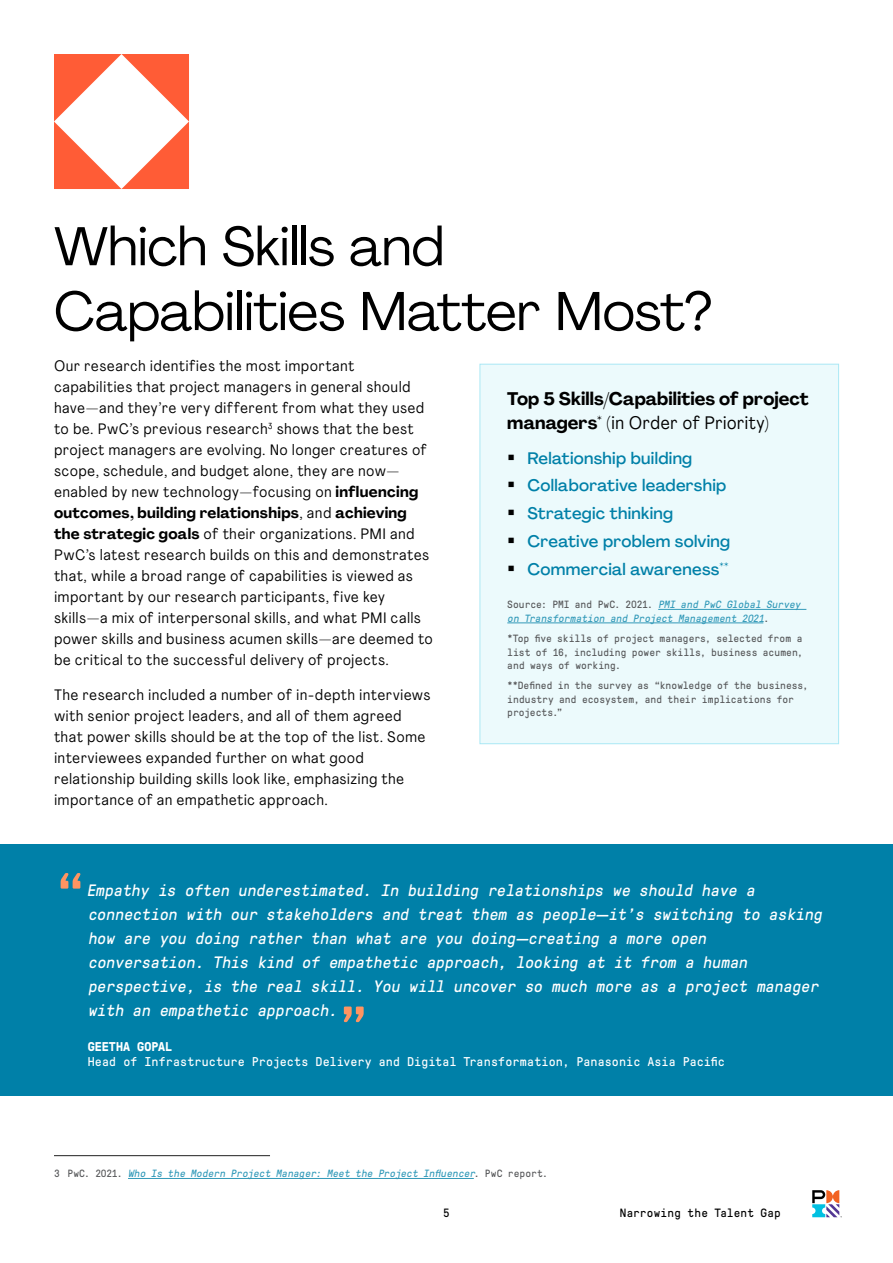
<style>
.page{position:relative;width:893px;height:1263px;background:#fff}
.page>*{position:absolute;margin:0;border:0;box-sizing:border-box;transform-origin:0 0}
.t1{font:60px "GT Pressura Mono";color:#ff9461}
.t2{font:54px/64.8px "Agrandir";letter-spacing:-.005em;color:#000}
.t3{font:700 18px "Agrandir";color:#000}
.t4{font:18px "Agrandir Text";color:#000}
.t5{font:italic 16.5px/24px "GT Pressura Mono";color:#fff}
.t6{font:500 16.5px "Agrandir";letter-spacing:.015em;color:#0080a8}
.t7{font:15px/21px "Agrandir Text";letter-spacing:.02em;color:#000}
.t8{font:700 15px "Agrandir";letter-spacing:.02em;color:#000}
.t9{font:12.75px "GT Pressura Mono";letter-spacing:.01em;color:#fff}
.t10{font:700 12.75px "GT Pressura Mono";letter-spacing:.005em;color:#fff}
.t11{font:12px "GT Pressura Mono";letter-spacing:.02em;color:#000}
.t12{font:10.5px/13.5px "GT Pressura Mono";letter-spacing:.005em;color:#58595b;text-align:justify}
.t13{font:italic 10.5px/13.5px "GT Pressura Mono";color:#339ab9}
.s1{font-family:"Agrandir";font-weight:700}
.s2{font-family:"Agrandir Text";font-weight:400}
.s3{color:#000}
.s4{font-style:normal;color:#58595b}
</style>
<div class="page">
<svg style="left:812px;top:1190px;width:30px;height:27px"></svg>
<hr style="left:54px;top:1155px;width:216px;height:1px;background:#212121">
<hr style="left:128px;top:1178px;width:346px;height:1px;background:#339ab9">
<div style="left:480px;top:364px;width:359px;height:380px;background:#ecfafc"></div>
<hr style="left:658px;top:609px;width:148px;height:1px;background:#339ab9">
<hr style="left:507px;top:623px;width:256px;height:1px;background:#339ab9">
<div style="left:480px;top:364px;width:359px;height:380px;border:1px solid #abe8f5"></div>
<svg style="left:54px;top:54px;width:135px;height:135px"></svg>
<div style="left:0;top:845px;width:893px;height:251px;background:#0080a8"></div>
<h2 class="t2" style="left:54px;top:213px;width:660px">Which Skills and<br>Capabilities Matter Most?</h2>
<p class="t7" style="left:54px;top:355px;width:375px">Our research identifies the most important capabilities that project managers in general should have—and they’re very different from what they used to be. PwC’s previous research<sup>3</sup> shows that the best project managers are evolving. No longer creatures of scope, schedule, and budget alone, they are now— enabled by new technology—focusing on <span class="s1">influencing</span></p>
<p class="t8" style="left:54px;top:504px;width:354px">outcomes, building relationships<span class="s2">, and</span> achieving</p>
<p class="t7" style="left:54px;top:523px;width:380px"><span class="s1">the strategic goals</span> of their organizations. PMI and PwC’s latest research builds on this and demonstrates that, while a broad range of capabilities is viewed as important by our research participants, five key skills—a mix of interpersonal skills, and what PMI calls power skills and business acumen skills—are deemed to be critical to the successful delivery of projects.</p>
<p class="t7" style="left:54px;top:684px;width:378px">The research included a number of in-depth interviews with senior project leaders, and all of them agreed that power skills should be at the top of the list. Some interviewees expanded further on what good relationship building skills look like, emphasizing the importance of an empathetic approach.</p>
<p class="t3" style="left:507px;top:388px;width:303px">Top 5 Skills/Capabilities of project</p>
<p class="t4" style="left:507px;top:412px;width:263px"><span class="s1">managers</span><sup>*</sup> (in Order of Priority)</p>
<p class="t6" style="left:507px;top:448px;width:186px"><span class="s3">▪</span> Relationship building</p>
<p class="t6" style="left:507px;top:475px;width:221px"><span class="s3">▪</span> Collaborative leadership</p>
<p class="t6" style="left:507px;top:503px;width:167px"><span class="s3">▪</span> Strategic thinking</p>
<p class="t6" style="left:507px;top:531px;width:224px"><span class="s3">▪</span> Creative problem solving</p>
<p class="t6" style="left:507px;top:559px;width:223px"><span class="s3">▪</span> Commercial awareness<sup>**</sup></p>
<p class="t13" style="left:507px;top:598px;width:297px"><span class="s4">Source: PMI and PwC. 2021.</span> PMI and PwC Global Survey on Transformation and Project Management 2021<span class="s4">.</span></p>
<p class="t12" style="left:507px;top:632px;width:297px">*Top five skills of project managers, selected from a list of 16, including power skills, business acumen, and ways of working.</p>
<p class="t12" style="left:507px;top:679px;width:303px;text-align:left">**Defined in the survey as “knowledge of the business, industry and ecosystem, and their implications for projects.”</p>
<h1 class="t1" style="left:54px;top:863px;width:34px">“</h1>
<p class="t5" style="left:86px;top:878px;width:740px">Empathy is often underestimated. In building relationships we should have a connection with our stakeholders and treat them as people—it’s switching to asking how are you doing rather than what are you doing—creating a more open conversation. This kind of empathetic approach, looking at it from a human perspective, is the real skill. You will uncover so much more as a project manager with an empathetic approach.</p>
<p class="t10" style="left:88px;top:1039px;width:86px">GEETHA GOPAL</p>
<h1 class="t1" style="left:337px;top:996px;width:34px">”</h1>
<p class="t9" style="left:88px;top:1055px;width:638px">Head of Infrastructure Projects Delivery and Digital Transformation, Panasonic Asia Pacific</p>
<p class="t13" style="left:54px;top:1167px;width:495px"><span class="s4">3 P w C. 2 0 21.</span> Who Is the Modern Project Manager: Meet the Project Influencer<span class="s4">. P w C r e p o r t.</span></p>
<p class="t11" style="left:443px;top:1206px;width:8px">5</p>
<p class="t11" style="left:620px;top:1206px;width:162px">Narrowing the Talent Gap</p>
</div>
